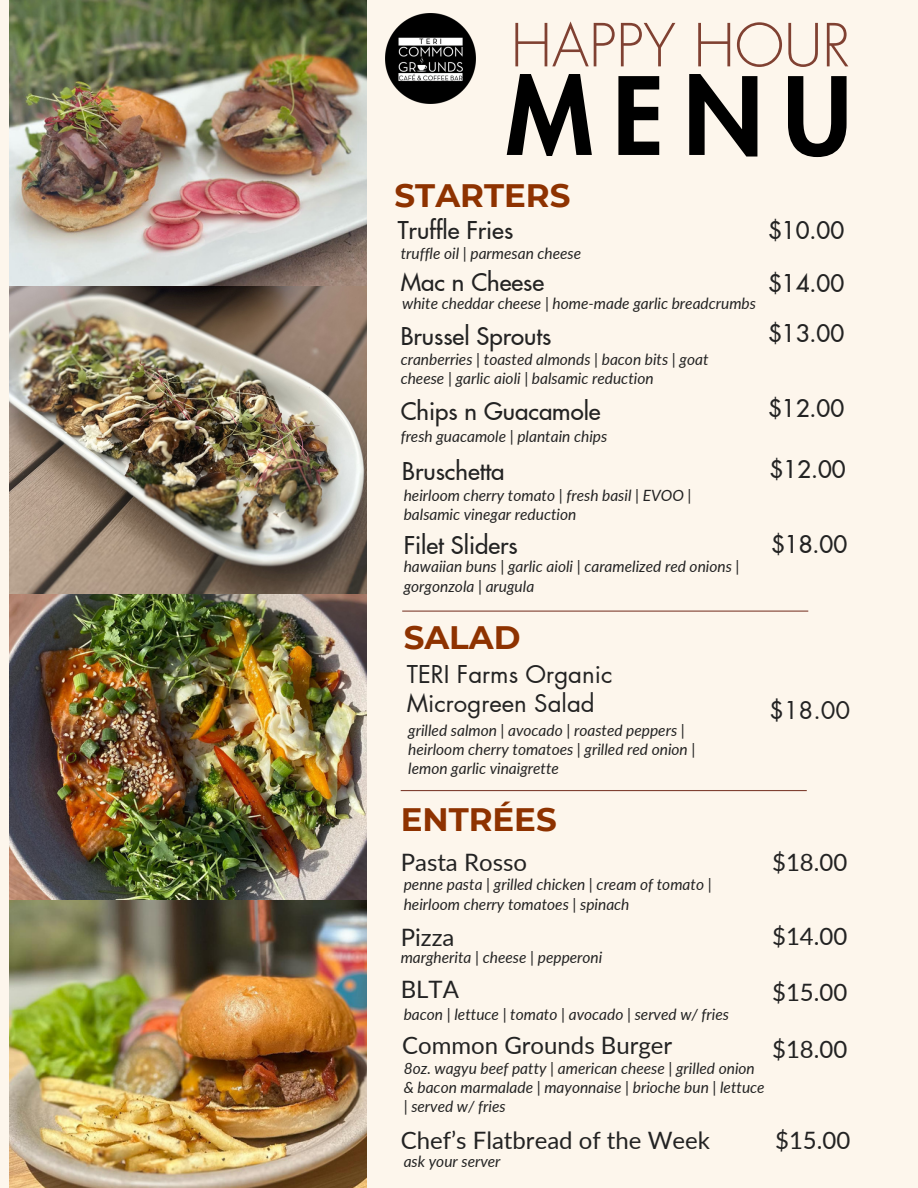
<style>
.page{position:relative;width:918px;height:1188px;background:#fdf6ec}
.page>*{position:absolute;margin:0;border:0;box-sizing:border-box;transform-origin:0 0}
.t1{font:800 104.55px "Futura LT Pro";color:#000}
.t2{font:300 57.75px "Futura LT Pro";color:#804132}
.t3{font:700 32.4px "Montserrat";color:#8e3200}
.t4{font:500 24px "Futura LT Pro";color:#232323}
.t5{font:24px "Lato";color:#232323}
.t6{font:24px/29.2px "Futura LT Pro";color:#232323}
.t7{font:italic 15.45px/19.2px "Lato";color:#232323}
</style>
<div class="page">
<img style="left:10px;top:0;width:356px;height:1188px">
<hr style="left:402px;top:611px;width:406px;height:1px;background:#804132">
<hr style="left:401px;top:790px;width:406px;height:1px;background:#804132">
<img style="left:385px;top:14px;width:90px;height:90px">
<p class="t2" style="left:511px;top:19px;width:341px">HAPPY HOUR</p>
<p class="t1" style="left:506px;top:69px;width:348px">MENU</p>
<p class="t3" style="left:395px;top:176px;width:177px">STARTERS</p>
<p class="t7" style="left:401px;top:243px;width:182px">truffle oil | parmesan cheese</p>
<p class="t4" style="left:401px;top:271px;width:145px">Mac n Cheese</p>
<p class="t4" style="left:401px;top:326px;width:152px">Brussel Sprouts</p>
<p class="t4" style="left:398px;top:219px;width:117px">Truffle Fries</p>
<p class="t4" style="left:768px;top:219px;width:78px">$10.00</p>
<p class="t4" style="left:768px;top:272px;width:78px">$14.00</p>
<p class="t4" style="left:768px;top:322px;width:78px">$13.00</p>
<p class="t7" style="left:402px;top:294px;width:355px">white cheddar cheese | home-made garlic breadcrumbs</p>
<p class="t7" style="left:401px;top:349px;width:309px">cranberries | toasted almonds | bacon bits | goat cheese | garlic aioli | balsamic reduction</p>
<p class="t4" style="left:401px;top:400px;width:201px">Chips n Guacamole</p>
<p class="t4" style="left:768px;top:397px;width:78px">$12.00</p>
<p class="t7" style="left:401px;top:426px;width:208px">fresh guacamole | plantain chips</p>
<p class="t4" style="left:402px;top:460px;width:104px">Bruschetta</p>
<p class="t4" style="left:770px;top:458px;width:78px">$12.00</p>
<p class="t7" style="left:404px;top:486px;width:289px">heirloom cherry tomato | fresh basil | EVOO | balsamic vinegar reduction</p>
<p class="t4" style="left:404px;top:535px;width:116px">Filet Sliders</p>
<p class="t4" style="left:771px;top:533px;width:78px">$18.00</p>
<p class="t7" style="left:404px;top:556px;width:337px;line-height:20.1px">hawaiian buns | garlic aioli | caramelized red onions | gorgonzola | arugula</p>
<p class="t3" style="left:404px;top:618px;width:118px">SALAD</p>
<p class="t6" style="left:407px;top:661px;width:207px">TERI Farms Organic<br>Microgreen Salad</p>
<p class="t6" style="left:769px;top:697px;width:83px">$18.00</p>
<p class="t7" style="left:408px;top:720px;width:289px">grilled salmon | avocado | roasted peppers | heirloom cherry tomatoes | grilled red onion | lemon garlic vinaigrette</p>
<p class="t3" style="left:401px;top:800px;width:158px">ENTRÉES</p>
<p class="t5" style="left:401px;top:848px;width:128px">Pasta Rosso</p>
<p class="t5" style="left:772px;top:848px;width:77px">$18.00</p>
<p class="t7" style="left:404px;top:874px;width:309px;line-height:20.1px">penne pasta | grilled chicken | cream of tomato | heirloom cherry tomatoes | spinach</p>
<p class="t7" style="left:401px;top:948px;width:203px">margherita | cheese | pepperoni</p>
<p class="t5" style="left:401px;top:922px;width:55px">Pizza</p>
<p class="t5" style="left:772px;top:921px;width:77px">$14.00</p>
<p class="t5" style="left:401px;top:975px;width:60px">BLTA</p>
<p class="t5" style="left:772px;top:977px;width:77px">$15.00</p>
<p class="t7" style="left:404px;top:1004px;width:327px">bacon | lettuce | tomato | avocado | served w/ fries</p>
<p class="t5" style="left:402px;top:1030px;width:272px">Common Grounds Burger</p>
<p class="t5" style="left:772px;top:1034px;width:77px">$18.00</p>
<p class="t7" style="left:404px;top:1058px;width:362px">8oz. wagyu beef patty | american cheese | grilled onion &amp; bacon marmalade | mayonnaise | brioche bun | lettuce | served w/ fries</p>
<p class="t5" style="left:401px;top:1125px;width:311px">Chef’s Flatbread of the Week</p>
<p class="t5" style="left:775px;top:1125px;width:77px">$15.00</p>
<p class="t7" style="left:404px;top:1152px;width:98px">ask your server</p>
</div>
